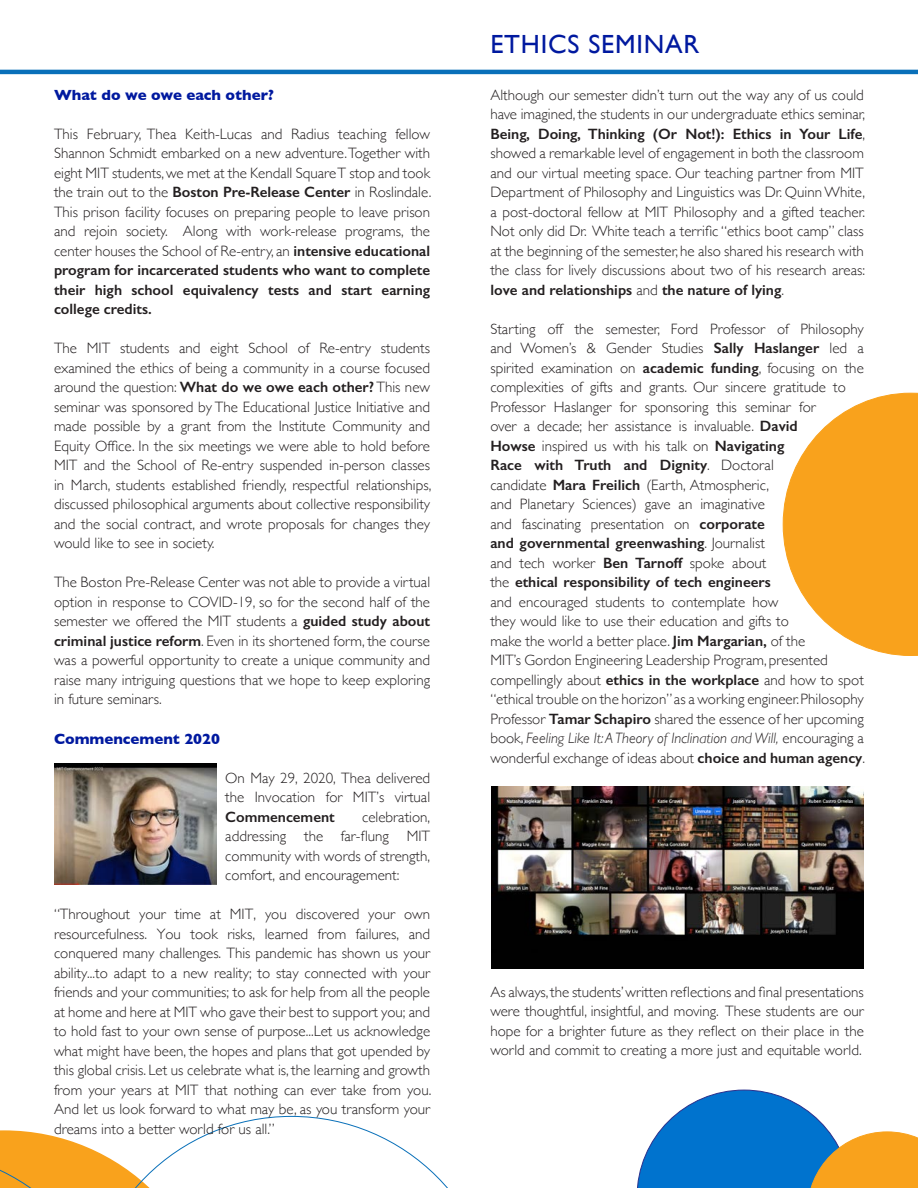
<style>
.page{position:relative;width:918px;height:1188px;background:#fff}
.page>*{position:absolute;margin:0;border:0;box-sizing:border-box;transform-origin:0 0}
.t1{font:26.25px "Gill Sans";letter-spacing:.03em;color:#00199f}
.t2{font:300 15px/19.5px "Gill Sans";color:#231f20;text-align:justify}
.t3{font:700 15px "Gill Sans";color:#00199f}
.s1{font-weight:600}
.s2{font-style:italic}
</style>
<div class="page">
<hr style="left:0;top:70px;width:918px;height:4px;background:#0970b9">
<svg style="left:637px;top:1090px;width:281px;height:98px"></svg>
<svg style="left:0;top:1116px;width:448px;height:72px"></svg>
<img style="left:491px;top:787px;width:373px;height:181px">
<svg style="left:783px;top:393px;width:135px;height:263px"></svg>
<img style="left:54px;top:764px;width:162px;height:120px">
<p class="t3" style="left:54px;top:83px;width:221px">What do we owe each other?</p>
<p class="t2" style="left:54px;top:123px;width:379px">This February, Thea Keith-Lucas and Radius teaching fellow Shannon Schmidt embarked on a new adventure. Together with eight MIT students, we met at the Kendall Square T stop and took the train out to the <span class="s1">Boston Pre-Release Center</span> in Roslindale.<br>This prison facility focuses on preparing people to leave prison and rejoin society. Along with work-release programs, the center houses the School of Re-entry, an <span class="s1">intensive educational program for incarcerated students who want to complete their high school equivalency tests and start earning college credits.</span></p>
<p class="t2" style="left:54px;top:338px;width:379px">The MIT students and eight School of Re-entry students examined the ethics of being a community in a course focused around the question: <span class="s1">What do we owe each other?</span> This new seminar was sponsored by The Educational Justice Initiative and made possible by a grant from the Institute Community and Equity Office. In the six meetings we were able to hold before MIT and the School of Re-entry suspended in-person classes in March, students established friendly, respectful relationships, discussed philosophical arguments about collective responsibility and the social contract, and wrote proposals for changes they would like to see in society.</p>
<p class="t2" style="left:54px;top:572px;width:378px">The Boston Pre-Release Center was not able to provide a virtual option in response to COVID-19, so for the second half of the semester we offered the MIT students a <span class="s1">guided study about criminal justice reform</span>. Even in its shortened form, the course was a powerful opportunity to create a unique community and raise many intriguing questions that we hope to keep exploring in future seminars.</p>
<p class="t3" style="left:54px;top:727px;width:167px">Commencement 2020</p>
<p class="t2" style="left:225px;top:768px;width:206px">On May 29, 2020, Thea delivered the Invocation for MIT’s virtual <span class="s1">Commencement</span></p>
<p class="t2" style="left:225px;top:807px;width:206px;text-indent:137px">celebration, addressing the far-flung MIT community with words of strength, comfort, and encouragement:</p>
<p class="t2" style="left:54px;top:904px;width:379px">“Throughout your time at MIT, you discovered your own resourcefulness. You took risks, learned from failures, and conquered many challenges. This pandemic has shown us your ability...to adapt to a new reality; to stay connected with your friends and your communities; to ask for help from all the people at home and here at MIT who gave their best to support you; and to hold fast to your own sense of purpose...Let us acknowledge what might have been, the hopes and plans that got upended by this global crisis. Let us celebrate what is, the learning and growth from your years at MIT that nothing can ever take from you.<br>And let us look forward to what may be, as you transform your dreams into a better world for us all.”</p>
<p class="t1" style="left:490px;top:28px;width:210px">ETHICS SEMINAR</p>
<p class="t2" style="left:490px;top:84px;width:376px">Although our semester didn’t turn out the way any of us could have imagined, the students in our undergraduate ethics seminar, <span class="s1">Being, Doing, Thinking (Or Not!): Ethics in Your Life</span>, showed a remarkable level of engagement in both the classroom and our virtual meeting space. Our teaching partner from MIT Department of Philosophy and Linguistics was Dr. Quinn White, a post-doctoral fellow at MIT Philosophy and a gifted teacher.<br>Not only did Dr. White teach a terrific “ethics boot camp” class at the beginning of the semester, he also shared his research with the class for lively discussions about two of his research areas: <span class="s1">love and relationships</span> and <span class="s1">the nature of lying</span>.</p>
<p class="t2" style="left:490px;top:318px;width:376px;text-align:left">Starting off the semester, Ford Professor of Philosophy and Women’s &amp; Gender Studies <span class="s1">Sally Haslanger</span> led a spirited examination on <span class="s1">academic funding</span>, focusing on the complexities of gifts and grants. Our sincere gratitude to Professor Haslanger for sponsoring this seminar for<br>over a decade; her assistance is invaluable. <span class="s1">David<br>Howse</span> inspired us with his talk on <span class="s1">Navigating<br>Race with Truth and Dignity</span>. Doctoral<br>candidate <span class="s1">Mara Freilich</span> (Earth, Atmospheric,<br>and Planetary Sciences) gave an imaginative<br>and fascinating presentation on <span class="s1">corporate<br>and governmental greenwashing</span>. Journalist<br>and tech worker <span class="s1">Ben Tarnoff</span> spoke about<br>the <span class="s1">ethical responsibility of tech engineers<br></span>and encouraged students to contemplate how<br>they would like to use their education and gifts to<br>make the world a better place. <span class="s1">Jim Margarian,</span> of the<br>MIT’s Gordon Engineering Leadership Program, presented compellingly about <span class="s1">ethics in the workplace</span> and how to spot “ethical trouble on the horizon” as a working engineer. Philosophy Professor <span class="s1">Tamar Schapiro</span> shared the essence of her upcoming book, <span class="s2">Feeling Like It: A Theory of Inclination and Will,</span> encouraging a wonderful exchange of ideas about <span class="s1">choice and human agency</span>.</p>
<p class="t2" style="left:490px;top:981px;width:375px">As always, the students’ written reflections and final presentations were thoughtful, insightful, and moving. These students are our hope for a brighter future as they reflect on their place in the world and commit to creating a more just and equitable world.</p>
</div>
